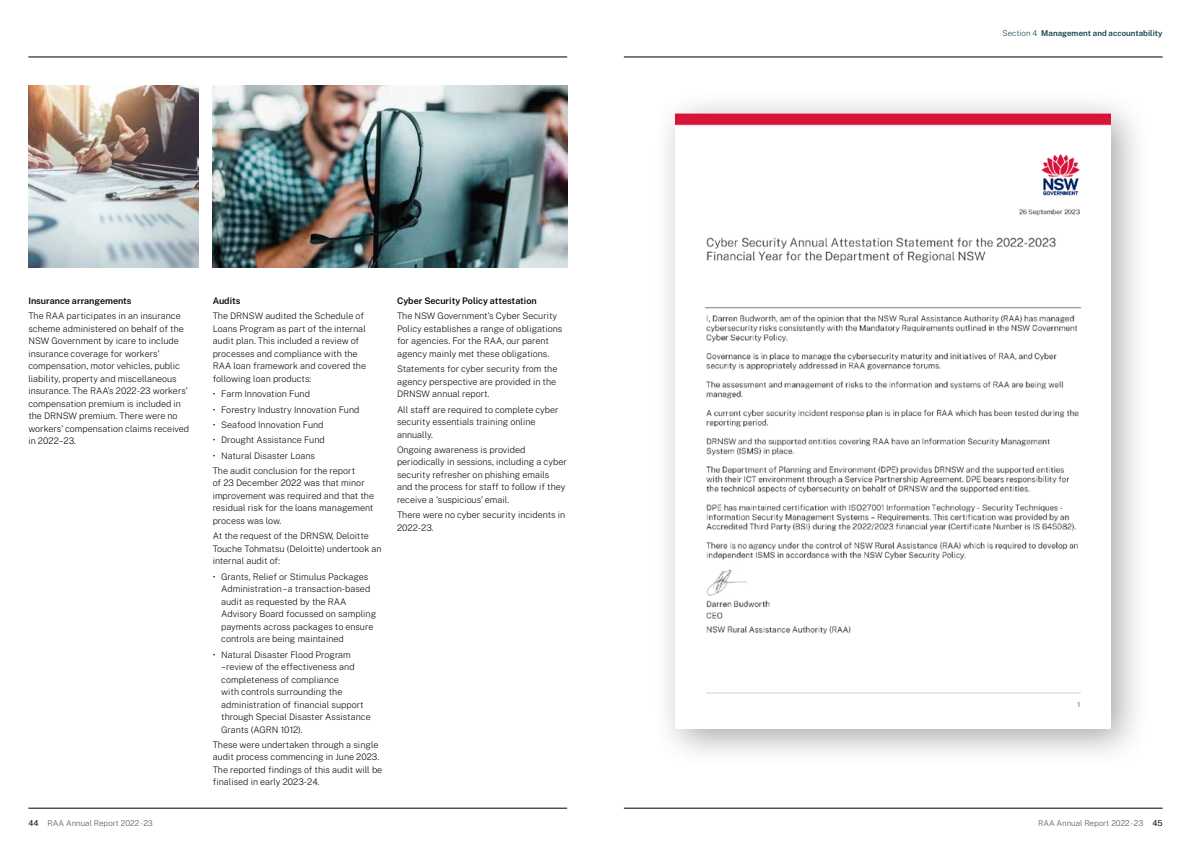
<style>
.page{position:relative;width:1191px;height:842px;background:#fff}
.page>*{position:absolute;margin:0;border:0;box-sizing:border-box;transform-origin:0 0}
.t1{font:200 9px/12.5px "Public Sans";color:#000}
.t2{font:600 9px "Public Sans";color:#000}
.t3{font:200 8px "Public Sans";color:#495054}
.t4{font:600 8px "Public Sans";color:#0b3f47}
.s1{font-weight:200}
.s2{font-weight:400;color:#000}
</style>
<div class="page">
<hr style="left:28px;top:808px;width:539px;height:1px;background:#000">
<hr style="left:624px;top:808px;width:538px;height:1px;background:#000">
<hr style="left:624px;top:57px;width:538px;height:1px;background:#000">
<hr style="left:28px;top:57px;width:539px;height:1px;background:#000">
<img style="left:213px;top:85px;width:354px;height:182px">
<img style="left:28px;top:85px;width:170px;height:182px">
<div style="left:652px;top:90px;width:498px;height:678px;background:#000;opacity:.35"></div>
<img style="left:676px;top:114px;width:434px;height:614px">
<p class="t2" style="left:28px;top:294px;width:105px">Insurance arrangements</p>
<p class="t1" style="left:28px;top:309px;width:162px">The RAA participates in an insurance scheme administered on behalf of the NSW Government by icare to include insurance coverage for workers’ compensation, motor vehicles, public liability, property and miscellaneous insurance. The RAA’s 2022-23 workers’ compensation premium is included in the DRNSW premium. There were no workers’ compensation claims received in 2022–23.</p>
<p class="t2" style="left:213px;top:294px;width:29px">Audits</p>
<p class="t1" style="left:213px;top:309px;width:155px">The DRNSW audited the Schedule of Loans Program as part of the internal audit plan. This included a review of processes and compliance with the RAA loan framework and covered the following loan products:</p>
<p class="t1" style="left:213px;top:387px;width:99px">• Farm Innovation Fund</p>
<p class="t1" style="left:213px;top:402px;width:148px">• Forestry Industry Innovation Fund</p>
<p class="t1" style="left:213px;top:418px;width:112px">• Seafood Innovation Fund</p>
<p class="t1" style="left:213px;top:433px;width:114px">• Drought Assistance Fund</p>
<p class="t1" style="left:213px;top:447px;width:144px;line-height:15.3px">• Natural Disaster Loans<br>The audit conclusion for the report</p>
<p class="t1" style="left:213px;top:476px;width:163px">of 23 December 2022 was that minor improvement was required and that the</p>
<p class="t1" style="left:213px;top:501px;width:162px">residual risk for the loans management process was low.</p>
<p class="t1" style="left:213px;top:529px;width:158px">At the request of the DRNSW, Deloitte</p>
<p class="t1" style="left:213px;top:542px;width:170px">Touche Tohmatsu (Deloitte) undertook an internal audit of:</p>
<p class="t1" style="left:221px;top:570px;width:157px;text-indent:-9px">• Grants, Relief or Stimulus Packages Administration –a transaction-based audit as requested by the RAA Advisory Board focussed on sampling payments across packages to ensure controls are being maintained</p>
<p class="t1" style="left:221px;top:647px;width:151px;text-indent:-9px">• Natural Disaster Flood Program –review of the effectiveness and completeness of compliance<br>with controls surrounding the administration of financial support through Special Disaster Assistance<br>Grants (AGRN 1012).</p>
<p class="t1" style="left:213px;top:738px;width:171px">These were undertaken through a single audit process commencing in June 2023.<br>The reported findings of this audit will be finalised in early 2023-24.</p>
<p class="t2" style="left:397px;top:294px;width:141px">Cyber Security Policy attestation</p>
<p class="t1" style="left:397px;top:309px;width:167px">The NSW Government’s Cyber Security Policy establishes a range of obligations for agencies. For the RAA, our parent agency mainly met these obligations.</p>
<p class="t1" style="left:397px;top:362px;width:162px">Statements for cyber security from the agency perspective are provided in the<br>DRNSW annual report.</p>
<p class="t1" style="left:397px;top:402px;width:163px">All staff are required to complete cyber security essentials training online annually.</p>
<p class="t1" style="left:397px;top:443px;width:171px">Ongoing awareness is provided periodically in sessions, including a cyber security refresher on phishing emails and the process for staff to follow if they receive a ‘suspicious’ email.</p>
<p class="t1" style="left:397px;top:508px;width:170px">There were no cyber security incidents in<br>2022-23.</p>
<p class="t4" style="left:1002px;top:27px;width:162px"><span class="s1">Section 4</span> Management and accountability</p>
<p class="t3" style="left:28px;top:817px;width:126px"><span class="s2">44</span> RAA Annual Report 2022 -23</p>
<p class="t3" style="left:1038px;top:817px;width:126px">RAA Annual Report 2022 -23 <span class="s2">45</span></p>
</div>
